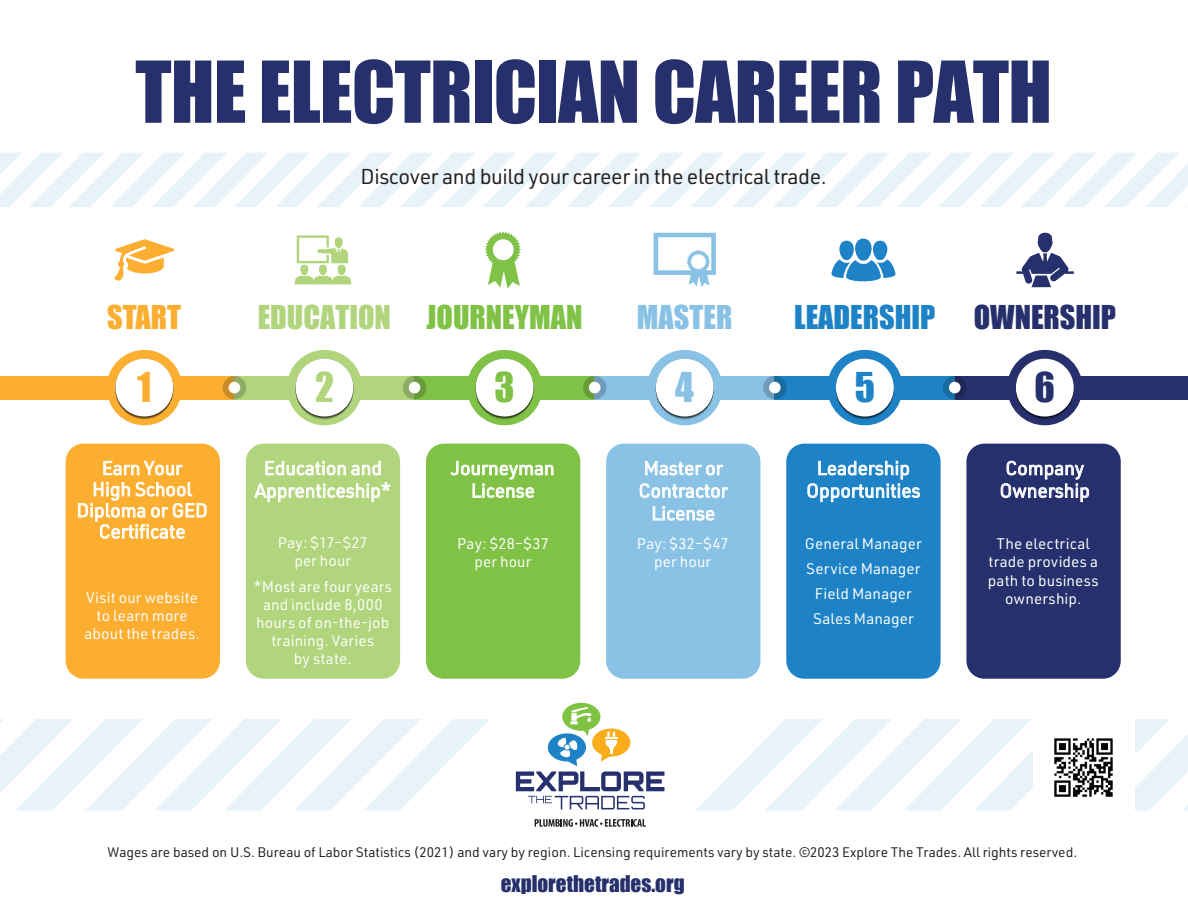
<style>
.page{position:relative;width:1188px;height:918px;background:#fff}
.page>*{position:absolute;margin:0;border:0;box-sizing:border-box;transform-origin:0 0}
.t1{font:78.75px "Impact";letter-spacing:-.01em;color:#25306c}
.t2{font:37.8px "Impact";color:#fbae30}
.t3{font:37.8px "Impact";color:#b0d57c}
.t4{font:37.8px "Impact";color:#7fc246}
.t5{font:37.8px "Impact";color:#89c2e5}
.t6{font:37.8px "Impact";color:#1d83c6}
.t7{font:37.8px "Impact";color:#25306c}
.t8{font:30.15px "Impact";color:#7fc246}
.t9{font:30.15px "Impact";color:#1d83c6}
.t10{font:30.15px "Impact";color:#25306c}
.t11{font:30.15px "Impact";color:#89c2e5}
.t12{font:30.15px "Impact";color:#fbae30}
.t13{font:21.15px "URWDIN";letter-spacing:-.02em;color:#211e1e}
.t14{font:21.15px "Impact";color:#25306c}
.t15{font:18.9px/22.6px "URWDIN";color:#fff;text-align:center}
.t16{font:15.15px/18.1px "URWDIN";letter-spacing:.01em;color:#fff;text-align:center}
.t17{font:13.65px "URWDIN";color:#231f20}
.s1{color:#b0d57c}
</style>
<div class="page">
<div style="left:966px;top:444px;width:155px;height:235px;background:#25306c;border-radius:18px"></div>
<div style="left:786px;top:444px;width:155px;height:235px;background:#1d83c6;border-radius:18px"></div>
<div style="left:606px;top:444px;width:154px;height:235px;background:#89c2e5;border-radius:18px"></div>
<div style="left:426px;top:444px;width:154px;height:235px;background:#7fc246;border-radius:18px"></div>
<div style="left:246px;top:444px;width:154px;height:235px;background:#b0d57c;border-radius:18px"></div>
<div style="left:66px;top:444px;width:154px;height:235px;background:#fbae30;border-radius:18px"></div>
<svg style="left:295px;top:235px;width:56px;height:49px"></svg>
<svg style="left:485px;top:231px;width:36px;height:58px"></svg>
<svg style="left:831px;top:238px;width:65px;height:44px"></svg>
<svg style="left:1016px;top:232px;width:58px;height:55px"></svg>
<svg style="left:654px;top:233px;width:62px;height:54px"></svg>
<svg style="left:114px;top:239px;width:60px;height:42px"></svg>
<svg style="left:103px;top:461px;width:80px;height:15px"></svg>
<svg style="left:78px;top:482px;width:128px;height:57px"></svg>
<svg style="left:265px;top:461px;width:116px;height:15px"></svg>
<svg style="left:254px;top:482px;width:137px;height:20px"></svg>
<svg style="left:450px;top:461px;width:104px;height:37px"></svg>
<svg style="left:645px;top:461px;width:79px;height:15px"></svg>
<svg style="left:640px;top:483px;width:89px;height:15px"></svg>
<svg style="left:653px;top:506px;width:62px;height:15px"></svg>
<svg style="left:807px;top:461px;width:113px;height:41px"></svg>
<svg style="left:1001px;top:461px;width:88px;height:41px"></svg>
<div style="left:54px;top:376px;width:180px;height:23px;background:#fbae30"></div>
<div style="left:234px;top:376px;width:181px;height:23px;background:#b0d57c"></div>
<div style="left:415px;top:376px;width:180px;height:23px;background:#7fc246"></div>
<div style="left:595px;top:376px;width:180px;height:23px;background:#89c2e5"></div>
<div style="left:647px;top:350px;width:75px;height:75px;background:#89c2e5;border-radius:50%"></div>
<div style="left:656px;top:359px;width:58px;height:58px;background:#fff;border-radius:50%"></div>
<div style="left:775px;top:376px;width:180px;height:23px;background:#1d83c6"></div>
<svg style="left:467px;top:350px;width:75px;height:75px;fill:#7fc246"></svg>
<div style="left:476px;top:359px;width:58px;height:58px;background:#fff;border-radius:50%"></div>
<svg style="left:827px;top:350px;width:76px;height:75px;fill:#1d83c6"></svg>
<div style="left:836px;top:359px;width:58px;height:58px;background:#fff;border-radius:50%"></div>
<svg style="left:287px;top:350px;width:75px;height:75px;fill:#b0d57c"></svg>
<div style="left:296px;top:359px;width:57px;height:58px;background:#fff;border-radius:50%"></div>
<svg style="left:107px;top:350px;width:75px;height:75px;fill:#fbae30"></svg>
<div style="left:115px;top:359px;width:58px;height:58px;background:#fff;border-radius:50%"></div>
<svg style="left:223px;top:376px;width:23px;height:23px"></svg>
<div style="left:229px;top:382px;width:11px;height:11px;background:#fff;border-radius:50%"></div>
<svg style="left:403px;top:376px;width:23px;height:23px"></svg>
<svg style="left:583px;top:376px;width:23px;height:23px"></svg>
<svg style="left:763px;top:376px;width:24px;height:23px"></svg>
<div style="left:409px;top:382px;width:11px;height:11px;background:#fff;border-radius:50%"></div>
<div style="left:589px;top:382px;width:11px;height:11px;background:#fff;border-radius:50%"></div>
<div style="left:769px;top:382px;width:12px;height:11px;background:#fff;border-radius:50%"></div>
<div style="left:955px;top:376px;width:180px;height:23px;background:#25306c"></div>
<svg style="left:1007px;top:350px;width:76px;height:75px;fill:#25306c"></svg>
<div style="left:1016px;top:359px;width:58px;height:58px;background:#fff;border-radius:50%"></div>
<svg style="left:943px;top:376px;width:23px;height:23px"></svg>
<div style="left:949px;top:382px;width:12px;height:11px;background:#fff;border-radius:50%"></div>
<div style="left:0;top:376px;width:54px;height:23px;background:#fbae30"></div>
<div style="left:1133px;top:376px;width:55px;height:23px;background:#25306c"></div>
<div style="left:562px;top:703px;width:38px;height:28px;background:#7fc343;border-radius:50%"></div>
<svg style="left:535px;top:819px;width:111px;height:8px"></svg>
<svg style="left:516px;top:707px;width:148px;height:102px"></svg>
<svg style="left:0;top:719px;width:490px;height:92px"></svg>
<svg style="left:696px;top:719px;width:492px;height:92px"></svg>
<svg style="left:0;top:153px;width:1188px;height:54px"></svg>
<div style="left:1033px;top:716px;width:102px;height:102px;background:#fff"></div>
<img style="left:1054px;top:738px;width:59px;height:59px">
<h1 class="t1" style="left:135px;top:31px;width:918px">THE ELECTRICIAN CAREER PATH</h1>
<h3 class="t13" style="left:361px;top:163px;width:468px">Discover and build your career in the electrical trade.</h3>
<h3 class="t12" style="left:107px;top:294px;width:75px">START</h3>
<h3 class="t8" style="left:258px;top:294px;width:326px"><span class="s1">EDUCATION</span> JOURNEYMAN</h3>
<h3 class="t11" style="left:637px;top:294px;width:97px">MASTER</h3>
<h3 class="t9" style="left:794px;top:294px;width:143px">LEADERSHIP</h3>
<h3 class="t10" style="left:974px;top:294px;width:144px">OWNERSHIP</h3>
<h2 class="t2" style="left:137px;top:358px;width:16px">1</h2>
<h2 class="t3" style="left:315px;top:358px;width:20px">2</h2>
<h2 class="t4" style="left:495px;top:358px;width:22px">3</h2>
<h2 class="t5" style="left:675px;top:358px;width:20px">4</h2>
<h2 class="t6" style="left:855px;top:358px;width:22px">5</h2>
<h2 class="t7" style="left:1035px;top:358px;width:22px">6</h2>
<p class="t15" style="left:76px;top:457px;width:133px;line-height:21.1px">Earn Your<br>High School<br>Diploma or GED<br>Certificate</p>
<p class="t15" style="left:255px;top:456px;width:138px">Education and<br>Apprenticeship*</p>
<p class="t15" style="left:451px;top:456px;width:105px">Journeyman<br>License</p>
<p class="t15" style="left:639px;top:456px;width:91px">Master or<br>Contractor<br>License</p>
<p class="t15" style="left:806px;top:456px;width:116px">Leadership<br>Opportunities</p>
<p class="t15" style="left:1000px;top:456px;width:92px">Company<br>Ownership</p>
<p class="t16" style="left:278px;top:533px;width:91px">Pay: $17–$27 per hour</p>
<p class="t16" style="left:254px;top:577px;width:140px">*Most are four years and include 8,000 hours of on-the-job training. Varies<br>by state.</p>
<p class="t16" style="left:457px;top:534px;width:93px">Pay: $28–$37 per hour</p>
<p class="t16" style="left:637px;top:534px;width:93px">Pay: $32–$47 per hour</p>
<p class="t16" style="left:805px;top:531px;width:118px;line-height:24.8px">General Manager<br>Service Manager<br>Field Manager<br>Sales Manager</p>
<p class="t16" style="left:988px;top:534px;width:112px">The electrical trade provides a path to business ownership.</p>
<p class="t16" style="left:85px;top:588px;width:117px">Visit our website to learn more about the trades.</p>
<p class="t17" style="left:107px;top:844px;width:971px">Wages are based on U.S. Bureau of Labor Statistics (2021) and vary by region. Licensing requirements vary by state. ©2023 Explore The Trades. All rights reserved.</p>
<h3 class="t14" style="left:501px;top:868px;width:185px">explorethetrades.org</h3>
</div>
